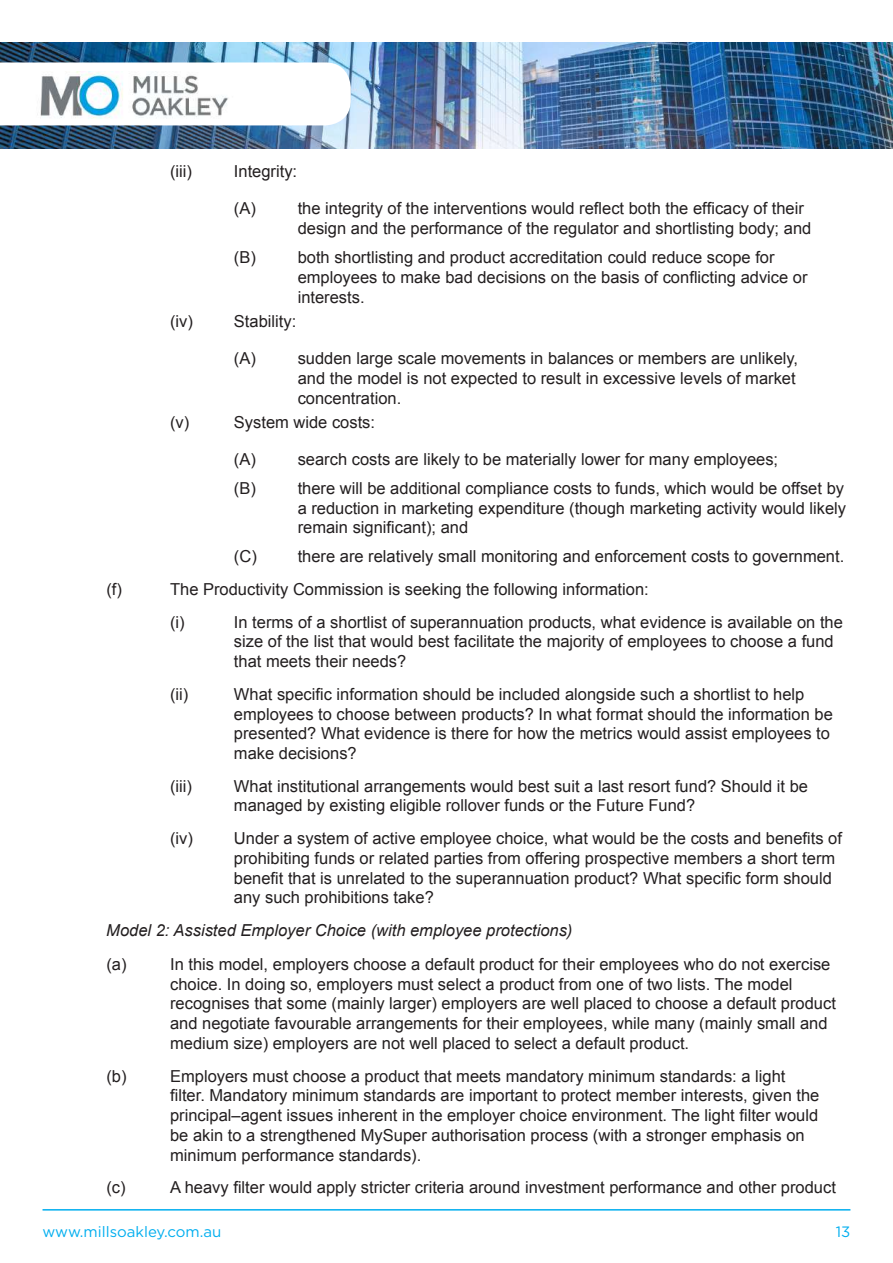
<style>
.page{position:relative;width:893px;height:1263px;background:#fff}
.page>*{position:absolute;margin:0;border:0;box-sizing:border-box;transform-origin:0 0}
.t1{font:16.5px/19.8px "Arial";color:#231f20}
.t2{font:italic 16.5px "Arial";color:#231f20}
.t3{font:15px "Gotham";color:#00aeef}
</style>
<div class="page">
<hr style="left:43px;top:1209px;width:807px;height:1px;background:#00aeef">
<img style="left:0;top:43px;width:893px;height:106px">
<svg style="left:0;top:62px;width:351px;height:63px"></svg>
<p class="t1" style="left:170px;top:162px;width:23px">(iii)</p>
<p class="t1" style="left:234px;top:162px;width:65px">Integrity:</p>
<p class="t1" style="left:234px;top:199px;width:23px">(A)</p>
<p class="t1" style="left:298px;top:199px;width:515px">the integrity of the interventions would reflect both the efficacy of their design and the performance of the regulator and shortlisting body; and</p>
<p class="t1" style="left:234px;top:248px;width:23px">(B)</p>
<p class="t1" style="left:298px;top:248px;width:511px">both shortlisting and product accreditation could reduce scope for employees to make bad decisions on the basis of conflicting advice or interests.</p>
<p class="t1" style="left:170px;top:311px;width:24px">(iv)</p>
<p class="t1" style="left:234px;top:311px;width:64px">Stability:</p>
<p class="t1" style="left:234px;top:348px;width:23px">(A)</p>
<p class="t1" style="left:298px;top:348px;width:502px">sudden large scale movements in balances or members are unlikely, and the model is not expected to result in excessive levels of market concentration.</p>
<p class="t1" style="left:170px;top:412px;width:21px">(v)</p>
<p class="t1" style="left:234px;top:412px;width:143px">System wide costs:</p>
<p class="t1" style="left:234px;top:449px;width:23px">(A)</p>
<p class="t1" style="left:298px;top:449px;width:482px">search costs are likely to be materially lower for many employees;</p>
<p class="t1" style="left:234px;top:478px;width:23px">(B)</p>
<p class="t1" style="left:298px;top:478px;width:550px">there will be additional compliance costs to funds, which would be offset by a reduction in marketing expenditure (though marketing activity would likely remain significant); and</p>
<p class="t1" style="left:234px;top:547px;width:24px">(C)</p>
<p class="t1" style="left:298px;top:547px;width:548px">there are relatively small monitoring and enforcement costs to government.</p>
<p class="t1" style="left:106px;top:579px;width:17px">(f)</p>
<p class="t1" style="left:170px;top:573px;width:480px;line-height:32.5px">The Productivity Commission is seeking the following information: (i)</p>
<p class="t1" style="left:234px;top:612px;width:610px">In terms of a shortlist of superannuation products, what evidence is available on the size of the list that would best facilitate the majority of employees to choose a fund that meets their needs?</p>
<p class="t1" style="left:170px;top:684px;width:20px">(ii)</p>
<p class="t1" style="left:234px;top:684px;width:600px">What specific information should be included alongside such a shortlist to help employees to choose between products? In what format should the information be presented? What evidence is there for how the metrics would assist employees to make decisions?</p>
<p class="t1" style="left:170px;top:776px;width:23px">(iii)</p>
<p class="t1" style="left:234px;top:776px;width:576px">What institutional arrangements would best suit a last resort fund? Should it be managed by existing eligible rollover funds or the Future Fund?</p>
<p class="t1" style="left:170px;top:828px;width:24px">(iv)</p>
<p class="t1" style="left:234px;top:828px;width:610px">Under a system of active employee choice, what would be the costs and benefits of prohibiting funds or related parties from offering prospective members a short term benefit that is unrelated to the superannuation product? What specific form should any such prohibitions take?</p>
<p class="t2" style="left:106px;top:919px;width:468px">Model 2: Assisted Employer Choice (with employee protections)</p>
<p class="t1" style="left:106px;top:954px;width:22px">(a)</p>
<p class="t1" style="left:170px;top:954px;width:667px">In this model, employers choose a default product for their employees who do not exercise choice. In doing so, employers must select a product from one of two lists. The model recognises that some (mainly larger) employers are well placed to choose a default product and negotiate favourable arrangements for their employees, while many (mainly small and medium size) employers are not well placed to select a default product.</p>
<p class="t1" style="left:106px;top:1066px;width:22px">(b)</p>
<p class="t1" style="left:170px;top:1066px;width:651px">Employers must choose a product that meets mandatory minimum standards: a light filter. Mandatory minimum standards are important to protect member interests, given the principal–agent issues inherent in the employer choice environment. The light filter would be akin to a strengthened MySuper authorisation process (with a stronger emphasis on minimum performance standards).</p>
<p class="t1" style="left:106px;top:1178px;width:21px">(c)</p>
<p class="t1" style="left:170px;top:1178px;width:667px">A heavy filter would apply stricter criteria around investment performance and other product</p>
<p class="t3" style="left:43px;top:1222px;width:180px">www.millsoakley.com.au</p>
<p class="t3" style="left:836px;top:1222px;width:16px">13</p>
</div>
